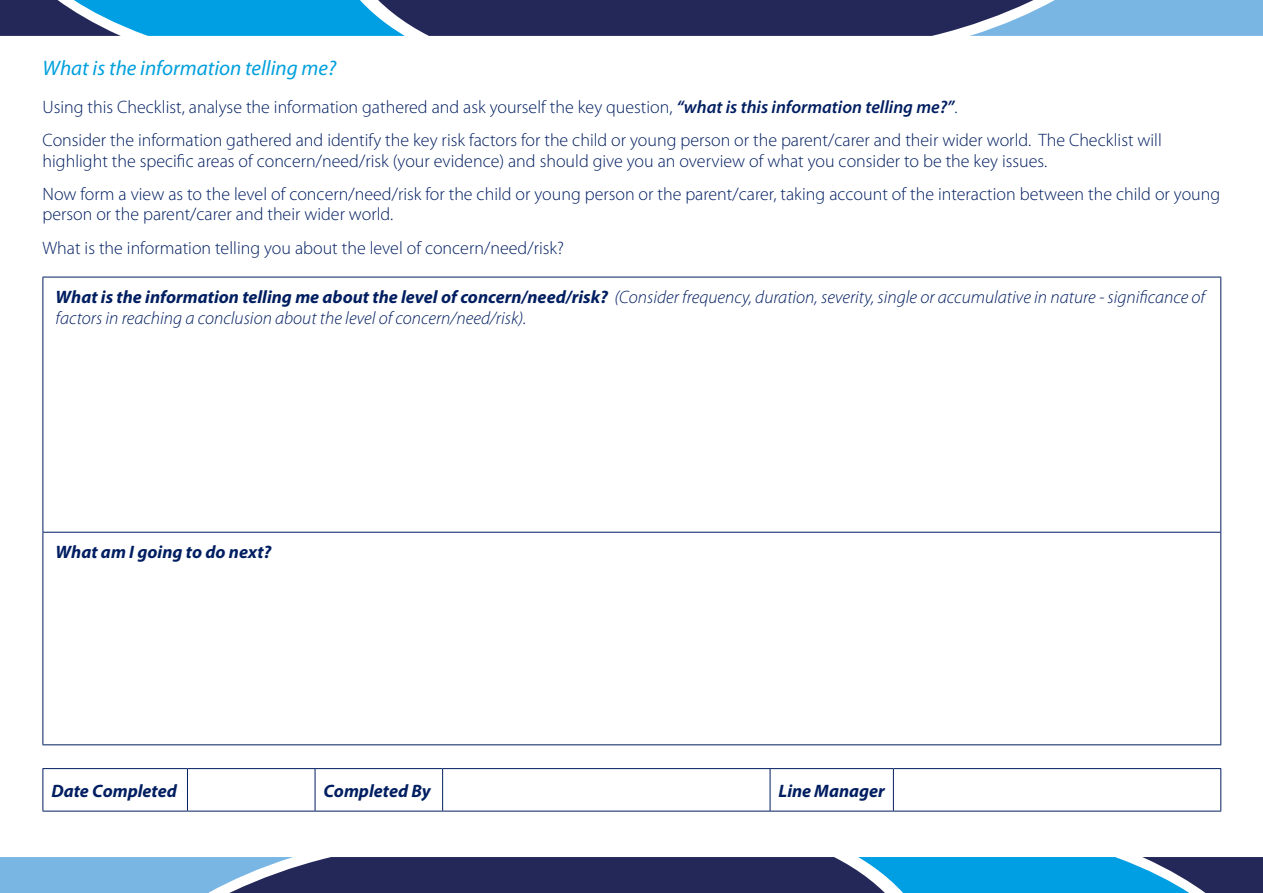
<style>
.page{position:relative;width:1263px;height:893px;background:#fff}
.page>*{position:absolute;margin:0;border:0;box-sizing:border-box;transform-origin:0 0}
.t1{font:italic 21px "Myriad Pro";color:#00a0dd}
.t2{font:300 18px/33.3px "Myriad Pro";color:#001e61}
.t3{font:italic 300 18px/20.5px "Myriad Pro";color:#001e61}
.t4{font:italic 700 18px "Myriad Pro";color:#001e61}
.s1{font-weight:600;font-style:italic}
.s2{font-weight:700}
</style>
<div class="page">
<svg style="left:0;top:857px;width:1263px;height:36px;background:#39699a"></svg>
<svg style="left:0;top:0;width:1263px;height:36px;background:#39699a"></svg>
<hr style="left:43px;top:277px;width:1178px;height:1px;background:#001e61">
<hr style="left:43px;top:277px;width:1px;height:255px;background:#001e61">
<hr style="left:1220px;top:277px;width:1px;height:255px;background:#001e61">
<hr style="left:43px;top:532px;width:1178px;height:1px;background:#001e61">
<hr style="left:43px;top:533px;width:1px;height:211px;background:#001e61">
<hr style="left:1220px;top:533px;width:1px;height:211px;background:#001e61">
<hr style="left:43px;top:744px;width:1178px;height:1px;background:#001e61">
<hr style="left:43px;top:768px;width:144px;height:1px;background:#001e61">
<hr style="left:43px;top:769px;width:1px;height:42px;background:#001e61">
<hr style="left:187px;top:768px;width:128px;height:1px;background:#001e61">
<hr style="left:187px;top:769px;width:1px;height:42px;background:#001e61">
<hr style="left:315px;top:768px;width:128px;height:1px;background:#001e61">
<hr style="left:315px;top:769px;width:1px;height:42px;background:#001e61">
<hr style="left:443px;top:768px;width:327px;height:1px;background:#001e61">
<hr style="left:442px;top:769px;width:1px;height:42px;background:#001e61">
<hr style="left:770px;top:768px;width:123px;height:1px;background:#001e61">
<hr style="left:770px;top:769px;width:1px;height:42px;background:#001e61">
<hr style="left:893px;top:768px;width:328px;height:1px;background:#001e61">
<hr style="left:893px;top:769px;width:1px;height:42px;background:#001e61">
<hr style="left:1220px;top:769px;width:1px;height:42px;background:#001e61">
<hr style="left:43px;top:811px;width:144px;height:1px;background:#001e61">
<hr style="left:187px;top:811px;width:128px;height:1px;background:#001e61">
<hr style="left:315px;top:811px;width:128px;height:1px;background:#001e61">
<hr style="left:443px;top:811px;width:327px;height:1px;background:#001e61">
<hr style="left:770px;top:811px;width:123px;height:1px;background:#001e61">
<hr style="left:893px;top:811px;width:328px;height:1px;background:#001e61">
<p class="t1" style="left:43px;top:55px;width:295px">What is the information telling me?</p>
<p class="t2" style="left:43px;top:90px;width:1121px">Using this Checklist, analyse the information gathered and ask yourself the key question, <span class="s1">“what is this information telling me?”</span>.<br>Consider the information gathered and identify the key risk factors for the child or young person or the parent/carer and their wider world. The Checklist will</p>
<p class="t2" style="left:43px;top:144px;width:1179px">highlight the specific areas of concern/need/risk (your evidence) and should give you an overview of what you consider to be the key issues.<br>Now form a view as to the level of concern/need/risk for the child or young person or the parent/carer, taking account of the interaction between the child or young</p>
<p class="t2" style="left:43px;top:198px;width:523px">person or the parent/carer and their wider world.<br>What is the information telling you about the level of concern/need/risk?</p>
<p class="t3" style="left:56px;top:287px;width:1151px"><span class="s2">What is the information telling me about the level of concern/need/risk?</span> (Consider frequency, duration, severity, single or accumulative in nature - significance of factors in reaching a conclusion about the level of concern/need/risk).</p>
<p class="t4" style="left:56px;top:541px;width:217px">What am I going to do next?</p>
<p class="t4" style="left:51px;top:779px;width:127px">Date Completed</p>
<p class="t4" style="left:324px;top:779px;width:109px">Completed By</p>
<p class="t4" style="left:778px;top:779px;width:108px">Line Manager</p>
</div>
